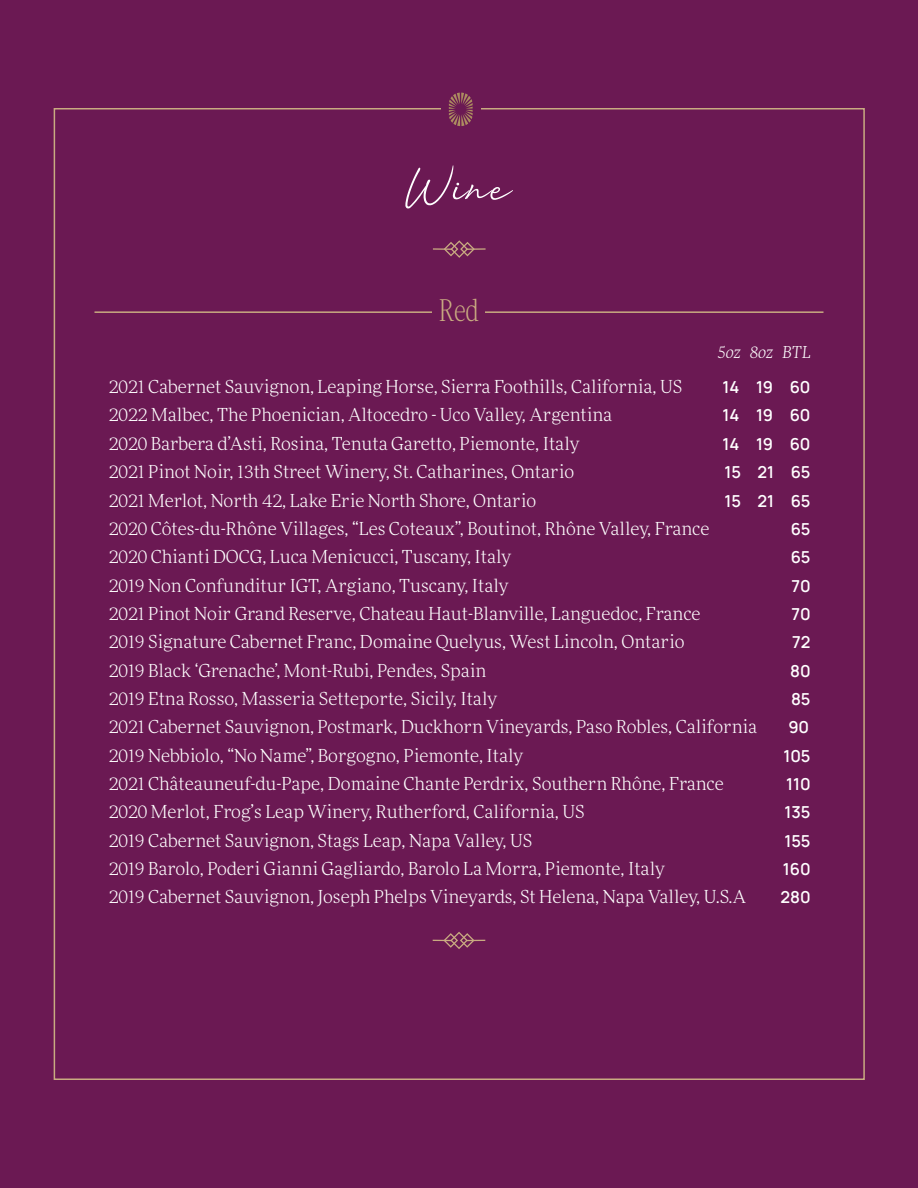
<style>
.page{position:relative;width:918px;height:1188px;background:#6b1953}
.page>*{position:absolute;margin:0;border:0;box-sizing:border-box;transform-origin:0 0}
.Menu_item_title_copy{font:54px "Citraloka";color:#fff}
.Menu_subheading{font:300 condensed 30px "More Pro";color:#c9ab81}
.menu_description_win{font:300 18px "More Pro";color:#fff}
.menu_description_win-2{font:600 16.5px "Manrope";color:#fff}
.menu_description_win-3{font:italic 300 16.5px "More Pro";color:#fff}
</style>
<div class="page">
<svg style="left:449px;top:93px;width:24px;height:33px"></svg>
<hr style="left:94px;top:311px;width:730px;height:2px;background:#c9ab81">
<div style="left:433px;top:297px;width:52px;height:38px;background:#6b1953"></div>
<hr style="left:466px;top:248px;width:20px;height:2px;background:#c9ab81">
<svg style="left:433px;top:240px;width:42px;height:18px"></svg>
<svg style="left:433px;top:932px;width:52px;height:17px"></svg>
<p class="Menu_item_title_copy" style="left:405px;top:160px;width:109px">Wine</p>
<p class="Menu_subheading" style="left:439px;top:292px;width:41px">Red</p>
<p class="menu_description_win-3" style="left:718px;top:342px;width:94px">5oz 8oz BTL</p>
<p class="menu_description_win" style="left:109px;top:375px;width:575px">2021 Cabernet Sauvignon, Leaping Horse, Sierra Foothills, California, US</p>
<p class="menu_description_win-2" style="left:723px;top:374px;width:89px">14 19 60</p>
<p class="menu_description_win" style="left:109px;top:403px;width:505px">2022 Malbec, The Phoenician, Altocedro - Uco Valley, Argentina</p>
<p class="menu_description_win-2" style="left:723px;top:402px;width:89px">14 19 60</p>
<p class="menu_description_win" style="left:109px;top:432px;width:472px">2020 Barbera d’Asti, Rosina, Tenuta Garetto, Piemonte, Italy</p>
<p class="menu_description_win-2" style="left:723px;top:430px;width:89px">14 19 60</p>
<p class="menu_description_win" style="left:109px;top:460px;width:467px">2021 Pinot Noir, 13th Street Winery, St. Catharines, Ontario</p>
<p class="menu_description_win-2" style="left:724px;top:459px;width:88px">15 21 65</p>
<p class="menu_description_win" style="left:109px;top:488px;width:429px">2021 Merlot, North 42, Lake Erie North Shore, Ontario</p>
<p class="menu_description_win-2" style="left:724px;top:487px;width:88px">15 21 65</p>
<p class="menu_description_win" style="left:109px;top:517px;width:602px">2020 Côtes-du-Rhône Villages, “Les Coteaux”, Boutinot, Rhône Valley, France</p>
<p class="menu_description_win-2" style="left:791px;top:515px;width:21px">65</p>
<p class="menu_description_win" style="left:109px;top:545px;width:404px">2020 Chianti DOCG, Luca Menicucci, Tuscany, Italy</p>
<p class="menu_description_win-2" style="left:791px;top:544px;width:21px">65</p>
<p class="menu_description_win" style="left:109px;top:574px;width:401px">2019 Non Confunditur IGT, Argiano, Tuscany, Italy</p>
<p class="menu_description_win-2" style="left:791px;top:572px;width:21px">70</p>
<p class="menu_description_win" style="left:109px;top:602px;width:593px">2021 Pinot Noir Grand Reserve, Chateau Haut-Blanville, Languedoc, France</p>
<p class="menu_description_win-2" style="left:791px;top:601px;width:21px">70</p>
<p class="menu_description_win" style="left:109px;top:630px;width:577px">2019 Signature Cabernet Franc, Domaine Quelyus, West Lincoln, Ontario</p>
<p class="menu_description_win-2" style="left:792px;top:629px;width:20px">72</p>
<p class="menu_description_win" style="left:109px;top:659px;width:379px">2019 Black ‘Grenache’, Mont-Rubi, Pendes, Spain</p>
<p class="menu_description_win-2" style="left:790px;top:657px;width:22px">80</p>
<p class="menu_description_win" style="left:109px;top:687px;width:390px">2019 Etna Rosso, Masseria Setteporte, Sicily, Italy</p>
<p class="menu_description_win-2" style="left:791px;top:686px;width:21px">85</p>
<p class="menu_description_win" style="left:109px;top:715px;width:650px">2021 Cabernet Sauvignon, Postmark, Duckhorn Vineyards, Paso Robles, California</p>
<p class="menu_description_win-2" style="left:788px;top:714px;width:22px">90</p>
<p class="menu_description_win" style="left:109px;top:744px;width:416px">2019 Nebbiolo, “No Name”, Borgogno, Piemonte, Italy</p>
<p class="menu_description_win-2" style="left:783px;top:742px;width:29px">105</p>
<p class="menu_description_win" style="left:109px;top:772px;width:616px">2021 Châteauneuf-du-Pape, Domaine Chante Perdrix, Southern Rhône, France</p>
<p class="menu_description_win-2" style="left:786px;top:771px;width:26px">110</p>
<p class="menu_description_win" style="left:109px;top:800px;width:477px">2020 Merlot, Frog’s Leap Winery, Rutherford, California, US</p>
<p class="menu_description_win-2" style="left:785px;top:799px;width:28px">135</p>
<p class="menu_description_win" style="left:109px;top:829px;width:425px">2019 Cabernet Sauvignon, Stags Leap, Napa Valley, US</p>
<p class="menu_description_win-2" style="left:784px;top:827px;width:28px">155</p>
<p class="menu_description_win" style="left:109px;top:857px;width:558px">2019 Barolo, Poderi Gianni Gagliardo, Barolo La Morra, Piemonte, Italy</p>
<p class="menu_description_win-2" style="left:783px;top:856px;width:29px">160</p>
<p class="menu_description_win" style="left:109px;top:885px;width:639px">2019 Cabernet Sauvignon, Joseph Phelps Vineyards, St Helena, Napa Valley, U.S.A</p>
<p class="menu_description_win-2" style="left:780px;top:884px;width:32px">280</p>
</div>
